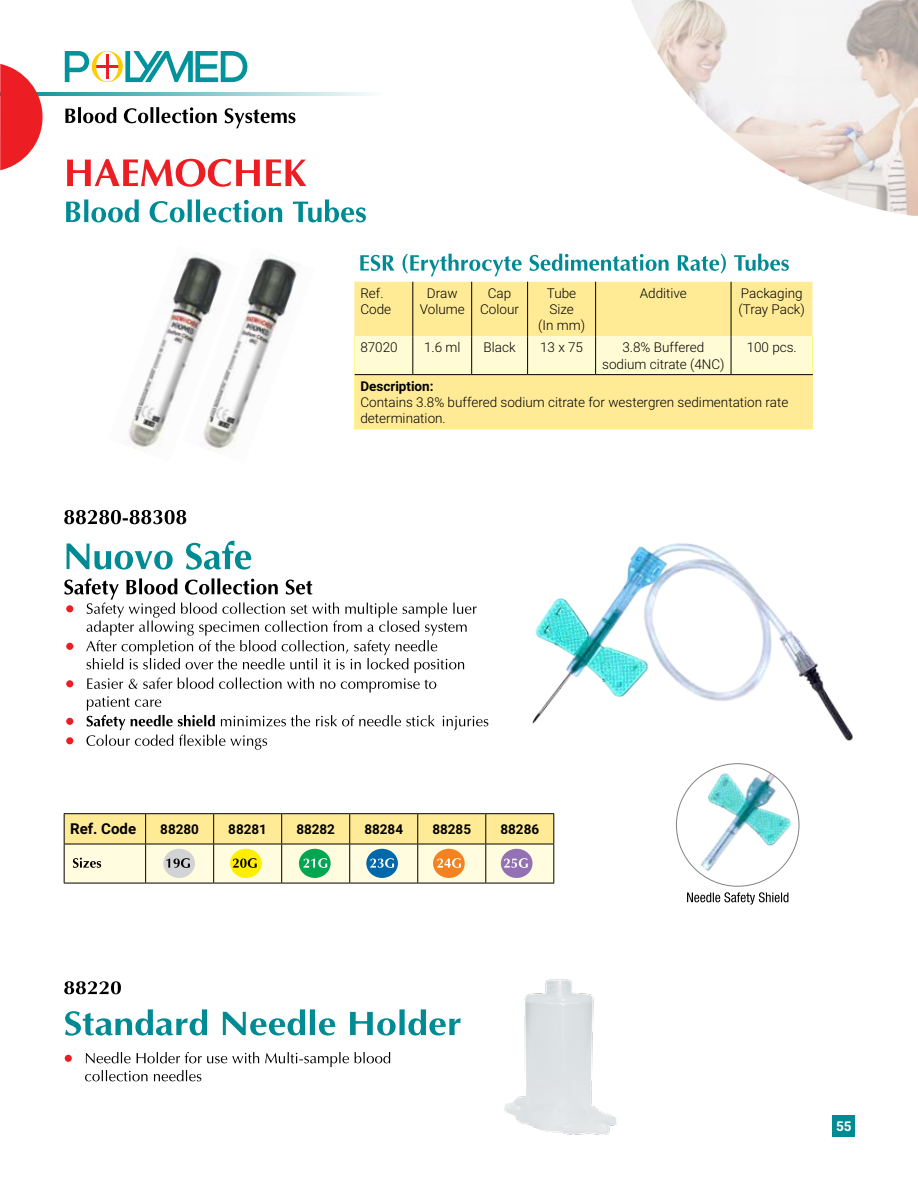
<style>
.page{position:relative;width:918px;height:1188px;background:#fff}
.page>*{position:absolute;margin:0;border:0;box-sizing:border-box;transform-origin:0 0}
.t1{font:700 15px "Roboto";color:#000}
.t2{font:300 13.5px/16.2px "Roboto";color:#000;text-align:center}
.t3{font:700 13.5px "Roboto";color:#000}
.t4{font:700 13.5px "Roboto";color:#fff}
</style>
<div class="page">
<svg style="left:43px;top:92px;width:327px;height:4px"></svg>
<svg style="left:65px;top:51px;width:183px;height:31px"></svg>
<div style="left:832px;top:1116px;width:22px;height:21px;background:#008b94"></div>
<hr style="left:64px;top:813px;width:82px;height:1px;background:#000">
<hr style="left:146px;top:813px;width:68px;height:1px;background:#000">
<hr style="left:214px;top:813px;width:68px;height:1px;background:#000">
<hr style="left:282px;top:813px;width:68px;height:1px;background:#000">
<hr style="left:350px;top:813px;width:68px;height:1px;background:#000">
<hr style="left:418px;top:813px;width:68px;height:1px;background:#000">
<hr style="left:486px;top:813px;width:68px;height:1px;background:#000">
<hr style="left:64px;top:883px;width:82px;height:1px;background:#000">
<hr style="left:146px;top:883px;width:68px;height:1px;background:#000">
<hr style="left:214px;top:883px;width:68px;height:1px;background:#000">
<hr style="left:282px;top:883px;width:68px;height:1px;background:#000">
<hr style="left:350px;top:883px;width:68px;height:1px;background:#000">
<hr style="left:418px;top:883px;width:68px;height:1px;background:#000">
<hr style="left:486px;top:883px;width:68px;height:1px;background:#000">
<svg style="left:64px;top:578px;width:424px;height:172px"></svg>
<svg style="left:67px;top:540px;width:185px;height:30px"></svg>
<svg style="left:64px;top:510px;width:122px;height:14px"></svg>
<svg style="left:65px;top:1009px;width:396px;height:27px"></svg>
<svg style="left:64px;top:981px;width:57px;height:13px"></svg>
<img style="left:504px;top:979px;width:113px;height:156px">
<svg style="left:65px;top:107px;width:230px;height:21px"></svg>
<svg style="left:0;top:64px;width:43px;height:106px"></svg>
<svg style="left:85px;top:1052px;width:305px;height:29px"></svg>
<div style="left:65px;top:1055px;width:7px;height:7px;background:#ed1d24;border-radius:50%"></div>
<svg style="left:687px;top:892px;width:101px;height:13px"></svg>
<img style="left:676px;top:764px;width:123px;height:122px">
<img style="left:532px;top:543px;width:321px;height:198px">
<img style="left:125px;top:273px;width:58px;height:179px">
<img style="left:183px;top:252px;width:114px;height:202px">
<svg style="left:354px;top:282px;width:458px;height:92px;background:#fef1af"></svg>
<div style="left:354px;top:375px;width:458px;height:54px;background:#ffeb95"></div>
<hr style="left:412px;top:282px;width:1px;height:54px;background:#000">
<hr style="left:471px;top:282px;width:1px;height:54px;background:#000">
<hr style="left:527px;top:282px;width:1px;height:54px;background:#000">
<hr style="left:595px;top:282px;width:1px;height:54px;background:#000">
<hr style="left:731px;top:282px;width:1px;height:54px;background:#000">
<hr style="left:412px;top:336px;width:1px;height:38px;background:#000">
<hr style="left:471px;top:336px;width:1px;height:38px;background:#000">
<hr style="left:527px;top:336px;width:1px;height:38px;background:#000">
<hr style="left:595px;top:336px;width:1px;height:38px;background:#000">
<hr style="left:731px;top:336px;width:1px;height:38px;background:#000">
<hr style="left:354px;top:336px;width:1px;height:39px;background:#fff685">
<hr style="left:812px;top:336px;width:1px;height:38px;background:#fff685">
<hr style="left:354px;top:375px;width:1px;height:54px;background:#fff685">
<hr style="left:354px;top:429px;width:59px;height:1px;background:#fff685">
<hr style="left:413px;top:429px;width:59px;height:1px;background:#fff685">
<hr style="left:472px;top:429px;width:56px;height:1px;background:#fff685">
<hr style="left:528px;top:429px;width:68px;height:1px;background:#fff685">
<hr style="left:596px;top:429px;width:135px;height:1px;background:#fff685">
<hr style="left:731px;top:429px;width:81px;height:1px;background:#fff685">
<hr style="left:355px;top:374px;width:58px;height:1px;background:#000">
<hr style="left:413px;top:374px;width:59px;height:1px;background:#000">
<hr style="left:472px;top:374px;width:56px;height:1px;background:#000">
<hr style="left:528px;top:374px;width:68px;height:1px;background:#000">
<hr style="left:596px;top:374px;width:135px;height:1px;background:#000">
<hr style="left:731px;top:374px;width:82px;height:1px;background:#000">
<img style="left:631px;top:0;width:287px;height:216px">
<svg style="left:64px;top:814px;width:490px;height:69px;background:#e8e0aa"></svg>
<svg style="left:360px;top:254px;width:429px;height:22px"></svg>
<svg style="left:66px;top:199px;width:300px;height:24px"></svg>
<svg style="left:67px;top:159px;width:239px;height:28px"></svg>
<p class="t2" style="left:360px;top:285px;width:32px;text-align:left">Ref.<br>Code</p>
<p class="t2" style="left:420px;top:285px;width:46px">Draw<br>Volume</p>
<p class="t2" style="left:480px;top:285px;width:40px">Cap<br>Colour</p>
<p class="t2" style="left:538px;top:285px;width:48px">Tube<br>Size<br>(In mm)</p>
<p class="t2" style="left:640px;top:285px;width:49px">Additive</p>
<p class="t2" style="left:739px;top:285px;width:68px;text-align:left">Packaging (Tray Pack)</p>
<p class="t2" style="left:360px;top:339px;width:39px">87020</p>
<p class="t2" style="left:424px;top:339px;width:38px">1.6 ml</p>
<p class="t2" style="left:484px;top:339px;width:34px">Black</p>
<p class="t2" style="left:540px;top:339px;width:45px">13 x 75</p>
<p class="t2" style="left:602px;top:339px;width:124px">3.8% Buffered sodium citrate (4NC)</p>
<p class="t2" style="left:747px;top:339px;width:52px">100 pcs.</p>
<p class="t3" style="left:360px;top:377px;width:75px">Description:</p>
<p class="t2" style="left:360px;top:394px;width:430px;text-align:left">Contains 3.8% buffered sodium citrate for westergren sedimentation rate determination.</p>
<p class="t1" style="left:70px;top:819px;width:67px">Ref. Code</p>
<p class="t3" style="left:160px;top:820px;width:40px">88280</p>
<p class="t3" style="left:228px;top:820px;width:40px">88281</p>
<p class="t3" style="left:296px;top:820px;width:40px">88282</p>
<p class="t3" style="left:364px;top:820px;width:40px">88284</p>
<p class="t3" style="left:432px;top:820px;width:40px">88285</p>
<p class="t3" style="left:500px;top:820px;width:40px">88286</p>
<p class="t4" style="left:836px;top:1116px;width:17px">55</p>
</div>
